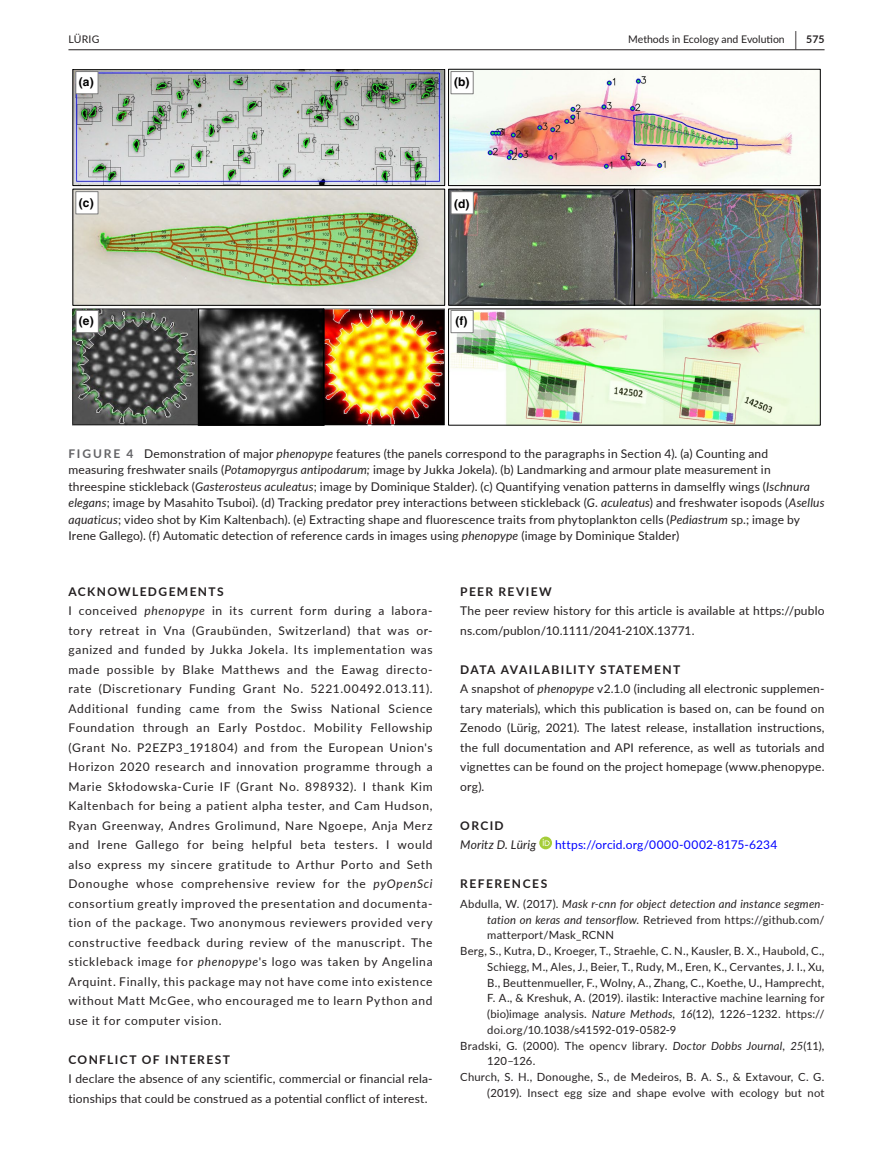
<style>
.page{position:relative;width:893px;height:1174px;background:#fff}
.page>*{position:absolute;margin:0;border:0;box-sizing:border-box;transform-origin:0 0}
.t1{font:12px/19.5px "Lato";letter-spacing:.015em;color:#231f20}
.t2{font:12px/19.5px "Lato";letter-spacing:.055em;color:#231f20}
.t3{font:700 12px "Lato";letter-spacing:.115em;color:#231f20}
.t4{font:12px "Lato";letter-spacing:.015em;color:#00f}
.t5{font:700 12px "Helvetica";color:#000}
.t6{font:italic 12px "Lato";letter-spacing:.015em;color:#231f20}
.t7{font:11.25px "Lato";letter-spacing:.015em;color:#231f20}
.t8{font:italic 11.25px "Lato";letter-spacing:.015em;color:#231f20}
.t9{font:10.5px "Lato";color:#231f20}
.t10{font:10.5px "Lato";color:#231f20}
.s1{font-style:inherit}
.s2{font-weight:700;font-size:19.5px}
.s3{font-weight:700}
.s4{font-weight:700;color:#636366}
.s5{font-style:italic}
.s6{font-style:normal}
</style>
<div class="page">
<hr style="left:68px;top:49px;width:756px;height:1px;background:#231f20">
<svg style="left:539px;top:836px;width:13px;height:13px"></svg>
<svg style="left:543px;top:839px;width:7px;height:7px"></svg>
<img style="left:448px;top:69px;width:373px;height:357px">
<img style="left:448px;top:189px;width:372px;height:116px">
<img style="left:72px;top:69px;width:373px;height:356px">
<div style="left:76px;top:71px;width:22px;height:23px;background:#fff;border:1px solid #7f7f7f"></div>
<div style="left:76px;top:191px;width:22px;height:23px;background:#fff;border:1px solid #7f7f7f"></div>
<div style="left:76px;top:310px;width:23px;height:23px;background:#fff;border:1px solid #7f7f7f"></div>
<div style="left:451px;top:71px;width:22px;height:23px;background:#fff;border:1px solid #7f7f7f"></div>
<div style="left:451px;top:191px;width:22px;height:23px;background:#fff;border:1px solid #7f7f7f"></div>
<div style="left:451px;top:310px;width:22px;height:23px;background:#fff;border:1px solid #7f7f7f"></div>
<p class="t10" style="left:68px;top:31px;width:32px">L<span class="s1">Ü</span>RIG</p>
<p class="t9" style="left:628px;top:31px;width:198px">Methods in Ecology and Evolu on <span class="s2">|</span> <span class="s3">575</span></p>
<p class="t5" style="left:79px;top:74px;width:16px">(a)</p>
<p class="t5" style="left:454px;top:75px;width:17px">(b)</p>
<p class="t5" style="left:79px;top:196px;width:16px">(c)</p>
<p class="t5" style="left:454px;top:196px;width:17px">(d)</p>
<p class="t5" style="left:79px;top:314px;width:16px">(e)</p>
<p class="t5" style="left:455px;top:314px;width:13px">(f)</p>
<p class="t1" style="left:68px;top:444px;width:758px;line-height:16.5px"><span class="s4">FIGURE 4</span> Demonstration of major <span class="s5">phenopype</span> features (the panels correspond to the paragraphs in Section 4). (a) Counting and measuring freshwater snails (<span class="s5">Potamopyrgus antipodarum;</span> image by Jukka Jokela). (b) Landmarking and armour plate measurement in threespine stickleback (<span class="s5">Gasterosteus aculeatus</span>; image by Dominique Stalder). (c) Quantifying venation patterns in damselfly wings (<span class="s5">Ischnura elegans</span>; image by Masahito Tsuboi). (d) Tracking predator prey interactions between stickleback (<span class="s5">G. aculeatus</span>) and freshwater isopods (<span class="s5">Asellus aquaticus</span>; video shot by Kim Kaltenbach). (e) Extracting shape and fluorescence traits from phytoplankton cells (<span class="s5">Pediastrum</span> sp.; image by Irene Gallego). (f) Automatic detection of reference cards in images using <span class="s5">phenopype</span> (image by Dominique Stalder)</p>
<p class="t2" style="left:68px;top:581px;width:366px"><span class="s3">ACKNOWLEDGEMENTS<br></span>I conceived <span class="s5">phenopype</span> in its current form during a labora&shy;tory retreat in Vna (Graubünden, Switzerland) that was or&shy;ganized and funded by Jukka Jokela. Its implementation was made possible by Blake Matthews and the Eawag directo&shy;rate (Discretionary Funding Grant No. 5221.00492.013.11).<br>Additional funding came from the Swiss National Science Foundation through an Early Postdoc. Mobility Fellowship (Grant No. P2EZP3_191804) and from the European Union's Horizon 2020 research and innovation programme through a Marie Skłodowska-Curie IF (Grant No. 898932). I thank Kim Kaltenbach for being a patient alpha tester, and Cam Hudson, Ryan Greenway, Andres Grolimund, Nare Ngoepe, Anja Merz and Irene Gallego for being helpful beta testers. I would also express my sincere gratitude to Arthur Porto and Seth Donoughe whose comprehensive review for the <span class="s5">pyOpenSci </span>consortium greatly improved the presentation and documenta&shy;tion of the package. Two anonymous reviewers provided very constructive feedback during review of the manuscript. The stickleback image for <span class="s5">phenopype</span>'s logo was taken by Angelina Arquint. Finally, this package may not have come into existence without Matt McGee, who encouraged me to learn Python and use it for computer vision.</p>
<p class="t3" style="left:68px;top:1050px;width:163px">CONFLICT OF INTEREST</p>
<p class="t1" style="left:68px;top:1068px;width:366px">I declare the absence of any scientific, commercial or financial rela&shy;tionships that could be construed as a potential conflict of interest.</p>
<p class="t3" style="left:460px;top:582px;width:93px">PEER REVIEW</p>
<p class="t1" style="left:460px;top:600px;width:366px">The peer review history for this article is available at https://publo ns.com/publon/10.1111/2041-210X.13771.</p>
<p class="t1" style="left:460px;top:659px;width:366px"><span class="s3">DATA AVAILABILITY STATEMENT<br></span>A snapshot of <span class="s5">phenopype</span> v2.1.0 (including all electronic supplemen&shy;tary materials), which this publication is based on, can be found on Zenodo (Lürig, 2021). The latest release, installation instructions, the full documentation and API reference, as well as tutorials and vignettes can be found on the project homepage (www.phenopype. org).</p>
<p class="t3" style="left:460px;top:816px;width:45px">ORCID</p>
<p class="t6" style="left:460px;top:836px;width:77px">Moritz D. Lürig</p>
<p class="t4" style="left:555px;top:836px;width:224px">https://orcid.org/0000-0002-8175-6234</p>
<p class="t3" style="left:460px;top:875px;width:88px">REFERENCES</p>
<p class="t8" style="left:460px;top:895px;width:366px"><span class="s6">Abdulla, W. (2017).</span> Mask r-cnn for object detection and instance segmen-</p>
<p class="t7" style="left:487px;top:911px;width:339px"><span class="s5">tation on keras and tensorflow</span>. Retrieved from https://github.com/</p>
<p class="t7" style="left:487px;top:927px;width:128px">matterport/Mask_RCNN</p>
<p class="t7" style="left:460px;top:943px;width:366px">Berg, S., Kutra, D., Kroeger, T., Straehle, C. N., Kausler, B. X., Haubold, C.,</p>
<p class="t7" style="left:487px;top:958px;width:339px">Schiegg, M., Ales, J., Beier, T., Rudy, M., Eren, K., Cervantes, J. I., Xu,</p>
<p class="t7" style="left:487px;top:974px;width:339px">B., Beuttenmueller, F., Wolny, A., Zhang, C., Koethe, U., Hamprecht,</p>
<p class="t7" style="left:487px;top:990px;width:339px">F. A., &amp; Kreshuk, A. (2019). ilastik: Interactive machine learning for</p>
<p class="t7" style="left:487px;top:1006px;width:339px">(bio)image analysis. <span class="s5">Nature Methods</span>, <span class="s5">16</span>(12), 1226–1232. https://</p>
<p class="t7" style="left:487px;top:1021px;width:191px">doi.org/10.1038/s41592-019-0582-9</p>
<p class="t7" style="left:460px;top:1037px;width:366px">Bradski, G. (2000). The opencv library. <span class="s5">Doctor Dobbs Journal</span>, <span class="s5">25</span>(11),</p>
<p class="t7" style="left:487px;top:1053px;width:50px">120–126.</p>
<p class="t7" style="left:460px;top:1069px;width:366px">Church, S. H., Donoughe, S., de Medeiros, B. A. S., &amp; Extavour, C. G.</p>
<p class="t7" style="left:487px;top:1084px;width:339px">(2019). Insect egg size and shape evolve with ecology but not</p>
</div>
